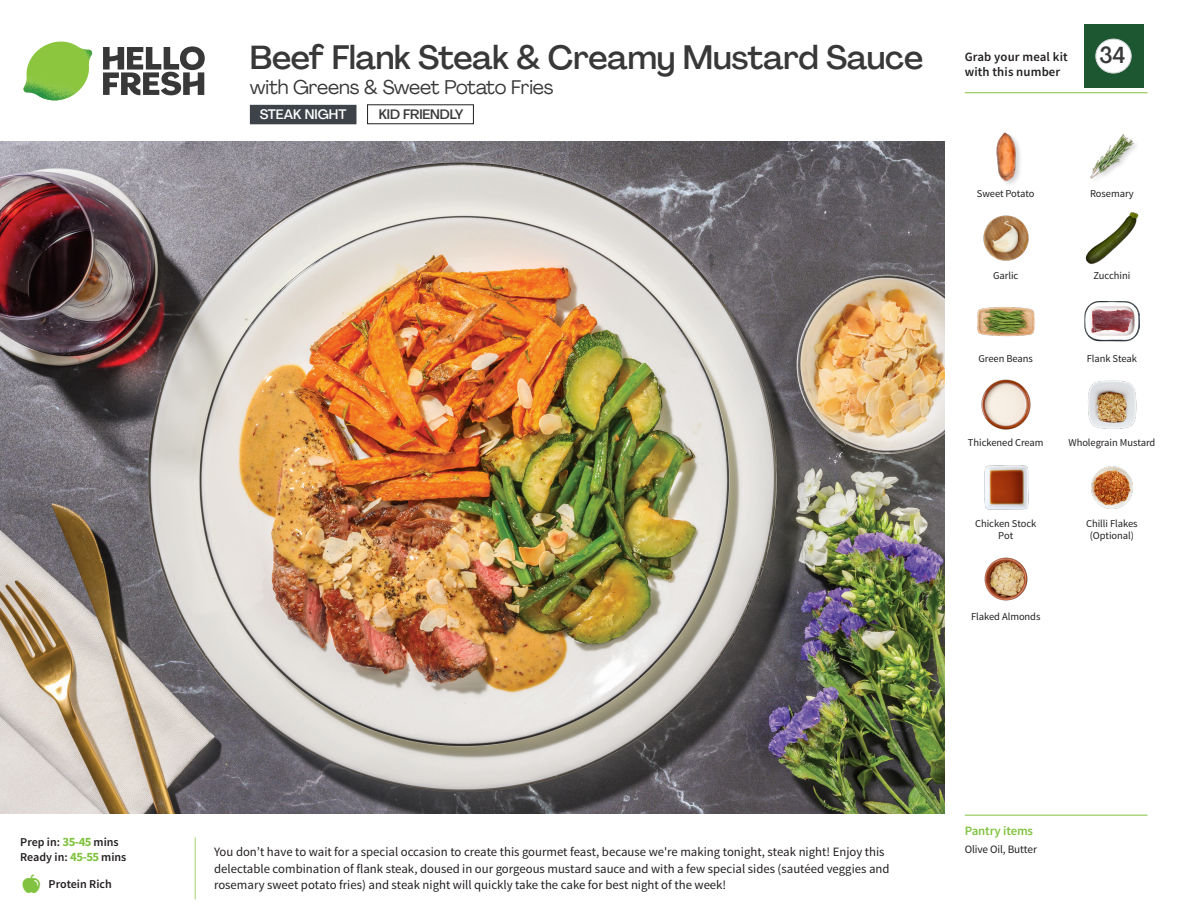
<style>
.page{position:relative;width:1188px;height:918px;background:#fff}
.page>*{position:absolute;margin:0;border:0;box-sizing:border-box;transform-origin:0 0}
._15_Titel_UK{font:500 33px "Agrandir";letter-spacing:-.01em;color:#383839}
._002_Label_Nr{font:500 22.8px "Agrandir";color:#383839;scale:.94 1}
._15_Titel_UK-2{font:19.5px "Agrandir";letter-spacing:-.01em;color:#383839}
.t1{font:500 13.5px "Agrandir";letter-spacing:-.01em;color:#383839}
.t2{font:500 13.5px "Agrandir";color:#fff}
.Step_6_Text_AU{font:12.75px/16.5px "Source Sans Pro";color:#231f20}
.t3{font:600 12.75px/15px "Source Sans Pro";letter-spacing:.01em;color:#231f20}
._04_Headers_Front{font:600 12.75px "Source Sans Pro";letter-spacing:-.01em;color:#81c340}
._04_Intro{font:600 12px "Source Sans Pro";color:#231f20}
._05_Pantry{font:11.25px "Source Sans Pro";letter-spacing:-.01em;color:#231f20}
._18_FRONT_ingredients{font:10.5px/12px "Source Sans Pro";letter-spacing:-.005em;color:#231f20;text-align:center}
.s1{font-weight:700;font-size:12.75px;color:#81c340}
</style>
<div class="page">
<svg style="left:103px;top:46px;width:102px;height:49px"></svg>
<img style="left:23px;top:42px;width:69px;height:59px">
<img style="left:0;top:142px;width:945px;height:672px">
<div style="left:250px;top:105px;width:106px;height:19px;background:#3d4349"></div>
<div style="left:367px;top:105px;width:107px;height:19px;border:1px solid #231f20"></div>
<img style="left:1084px;top:301px;width:56px;height:41px">
<img style="left:1088px;top:380px;width:49px;height:49px">
<img style="left:981px;top:379px;width:50px;height:51px">
<img style="left:984px;top:465px;width:45px;height:45px">
<img style="left:984px;top:557px;width:44px;height:44px">
<img style="left:977px;top:307px;width:57px;height:30px">
<img style="left:983px;top:215px;width:46px;height:46px">
<img style="left:1085px;top:212px;width:54px;height:53px">
<img style="left:996px;top:132px;width:24px;height:51px">
<img style="left:1090px;top:134px;width:46px;height:45px">
<img style="left:1091px;top:466px;width:42px;height:43px">
<hr style="left:965px;top:815px;width:183px;height:1px;background:#81c340">
<hr style="left:965px;top:92px;width:183px;height:1px;background:#81c340">
<div style="left:1084px;top:24px;width:59px;height:64px;background:#1d5732"></div>
<div style="left:1096px;top:39px;width:35px;height:34px;background:#fff;border-radius:50%"></div>
<div style="left:1096px;top:39px;width:35px;height:34px;border:1px solid #d1d2d4;border-radius:50%"></div>
<p class="_04_Intro" style="left:20px;top:835px;width:100px">Prep in: <span class="s1">35-45</span> mins</p>
<p class="_04_Intro" style="left:20px;top:850px;width:108px">Ready in: <span class="s1">45-55</span> mins</p>
<p class="_04_Intro" style="left:49px;top:876px;width:65px">Protein Rich</p>
<p class="_15_Titel_UK" style="left:250px;top:37px;width:675px">Beef Flank Steak &amp; Creamy Mustard Sauce</p>
<p class="_15_Titel_UK-2" style="left:250px;top:75px;width:305px">with Greens &amp; Sweet Potato Fries</p>
<p class="t2" style="left:260px;top:106px;width:88px">STEAK NIGHT</p>
<p class="t1" style="left:379px;top:106px;width:86px">KID FRIENDLY</p>
<p class="t3" style="left:965px;top:50px;width:104px">Grab your meal kit with this number</p>
<p class="_002_Label_Nr" style="left:1100px;top:41px;width:29px">34</p>
<p class="_18_FRONT_ingredients" style="left:977px;top:188px;width:59px">Sweet Potato</p>
<p class="_18_FRONT_ingredients" style="left:1090px;top:188px;width:45px">Rosemary</p>
<p class="_18_FRONT_ingredients" style="left:993px;top:270px;width:27px">Garlic</p>
<p class="_18_FRONT_ingredients" style="left:1094px;top:270px;width:38px">Zucchini</p>
<p class="_18_FRONT_ingredients" style="left:979px;top:353px;width:56px">Green Beans</p>
<p class="_18_FRONT_ingredients" style="left:1087px;top:353px;width:52px">Flank Steak</p>
<p class="_18_FRONT_ingredients" style="left:968px;top:436px;width:77px">Thickened Cream</p>
<p class="_18_FRONT_ingredients" style="left:1068px;top:436px;width:88px">Wholegrain Mustard</p>
<p class="_18_FRONT_ingredients" style="left:975px;top:517px;width:63px">Chicken Stock<br>Pot</p>
<p class="_18_FRONT_ingredients" style="left:1086px;top:517px;width:53px">Chilli Flakes (Optional)</p>
<p class="_18_FRONT_ingredients" style="left:971px;top:611px;width:71px">Flaked Almonds</p>
<p class="Step_6_Text_AU" style="left:214px;top:844px;width:677px">You don’t have to wait for a special occasion to create this gourmet feast, because we're making tonight, steak night! Enjoy this delectable combination of flank steak, doused in our gorgeous mustard sauce and with a few special sides (sautéed veggies and rosemary sweet potato fries) and steak night will quickly take the cake for best night of the week!</p>
<p class="_04_Headers_Front" style="left:965px;top:822px;width:70px">Pantry items</p>
<p class="_05_Pantry" style="left:965px;top:842px;width:74px">Olive Oil, Butter</p>
</div>
